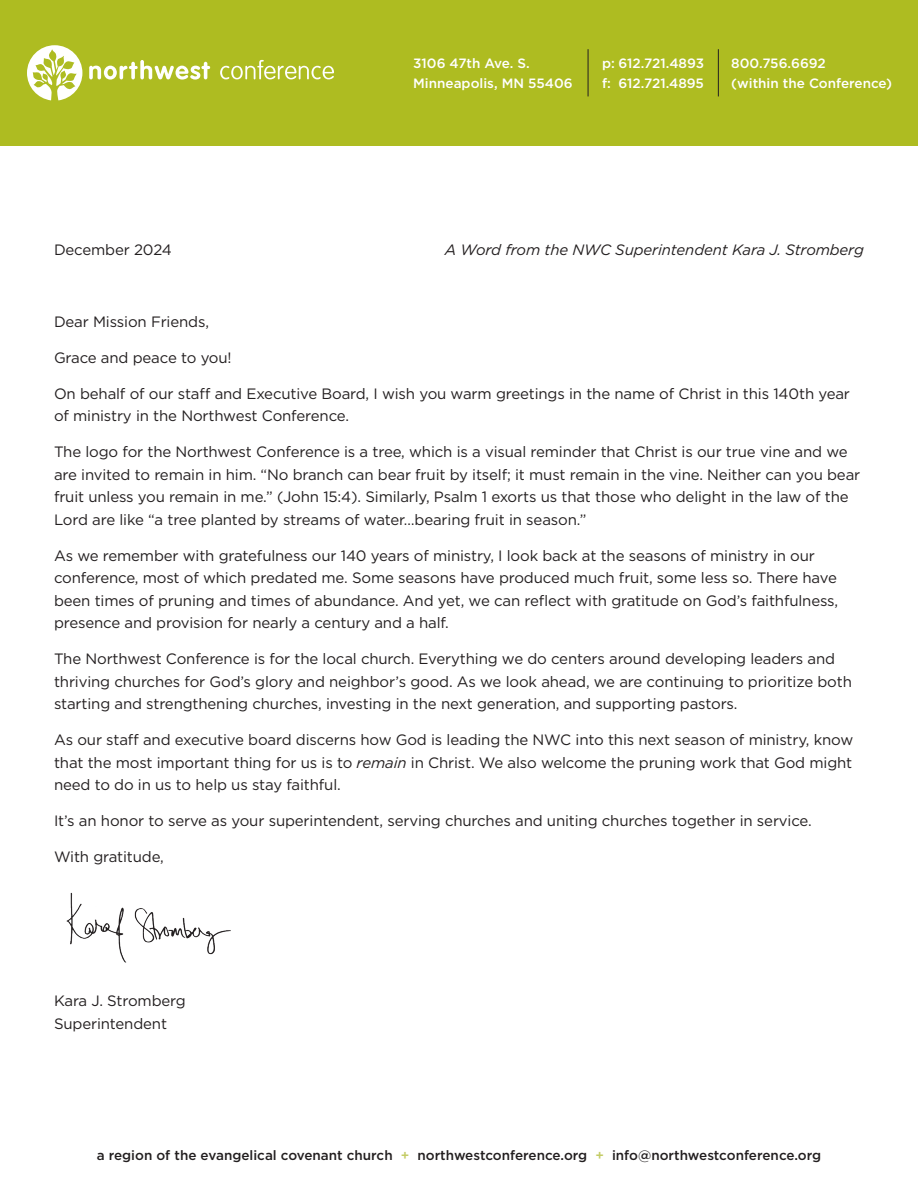
<style>
.page{position:relative;width:918px;height:1188px;background:#fff}
.page>*{position:absolute;margin:0;border:0;box-sizing:border-box;transform-origin:0 0}
.t1{font:15px/22.5px "Gotham";letter-spacing:-.01em;color:#231f20}
.t2{font:italic 15px "Gotham";letter-spacing:-.01em;color:#231f20}
.t3{font:500 13.5px/19.5px "Gotham";color:#fff}
.t4{font:500 13.5px "Gotham";color:#231f20}
.s1{font-style:italic}
.s2{color:#c4cc66}
</style>
<div class="page">
<div style="left:0;top:0;width:918px;height:146px;background:#aebc21"></div>
<hr style="left:588px;top:49px;width:1px;height:47px;background:#231f20">
<hr style="left:718px;top:49px;width:1px;height:47px;background:#231f20">
<svg style="left:89px;top:60px;width:121px;height:20px"></svg>
<svg style="left:220px;top:60px;width:114px;height:19px"></svg>
<svg style="left:27px;top:45px;width:55px;height:55px"></svg>
<img style="left:66px;top:892px;width:165px;height:71px">
<p class="t3" style="left:413px;top:54px;width:161px">3106 47th Ave. S.<br>Minneapolis, MN 55406</p>
<p class="t3" style="left:731px;top:54px;width:162px">800.756.6692<br>(within the Conference)</p>
<p class="t3" style="left:602px;top:54px;width:104px">p: 612.721.4893 f: 612.721.4895</p>
<p class="t1" style="left:54px;top:238px;width:119px">December 2024</p>
<p class="t2" style="left:445px;top:240px;width:421px">A Word from the NWC Superintendent Kara J. Stromberg</p>
<p class="t1" style="left:54px;top:310px;width:157px">Dear Mission Friends,</p>
<p class="t1" style="left:54px;top:346px;width:179px">Grace and peace to you!</p>
<p class="t1" style="left:54px;top:382px;width:798px">On behalf of our staff and Executive Board, I wish you warm greetings in the name of Christ in this 140th year of ministry in the Northwest Conference.</p>
<p class="t1" style="left:54px;top:441px;width:808px">The logo for the Northwest Conference is a tree, which is a visual reminder that Christ is our true vine and we are invited to remain in him. “No branch can bear fruit by itself; it must remain in the vine. Neither can you bear fruit unless you remain in me.” (John 15:4). Similarly, Psalm 1 exorts us that those who delight in the law of the Lord are like “a tree planted by streams of water…bearing fruit in season.”</p>
<p class="t1" style="left:54px;top:544px;width:786px">As we remember with gratefulness our 140 years of ministry, I look back at the seasons of ministry in our conference, most of which predated me. Some seasons have produced much fruit, some less so. There have been times of pruning and times of abundance. And yet, we can reflect with gratitude on God’s faithfulness, presence and provision for nearly a century and a half.</p>
<p class="t1" style="left:54px;top:648px;width:799px">The Northwest Conference is for the local church. Everything we do centers around developing leaders and thriving churches for God’s glory and neighbor’s good. As we look ahead, we are continuing to prioritize both starting and strengthening churches, investing in the next generation, and supporting pastors.</p>
<p class="t1" style="left:54px;top:729px;width:801px;text-align:justify">As our staff and executive board discerns how God is leading the NWC into this next season of ministry, know that the most important thing for us is to <span class="s1">remain</span> in Christ. We also welcome the pruning work that God might need to do in us to help us stay faithful.</p>
<p class="t1" style="left:54px;top:810px;width:759px">It’s an honor to serve as your superintendent, serving churches and uniting churches together in service.</p>
<p class="t1" style="left:54px;top:846px;width:111px">With gratitude,</p>
<p class="t1" style="left:54px;top:990px;width:133px">Kara J. Stromberg<br>Superintendent</p>
<p class="t4" style="left:97px;top:1147px;width:726px">a region of the evangelical covenant church <span class="s2">+</span> northwestconference.org <span class="s2">+</span> info@northwestconference.org</p>
</div>
